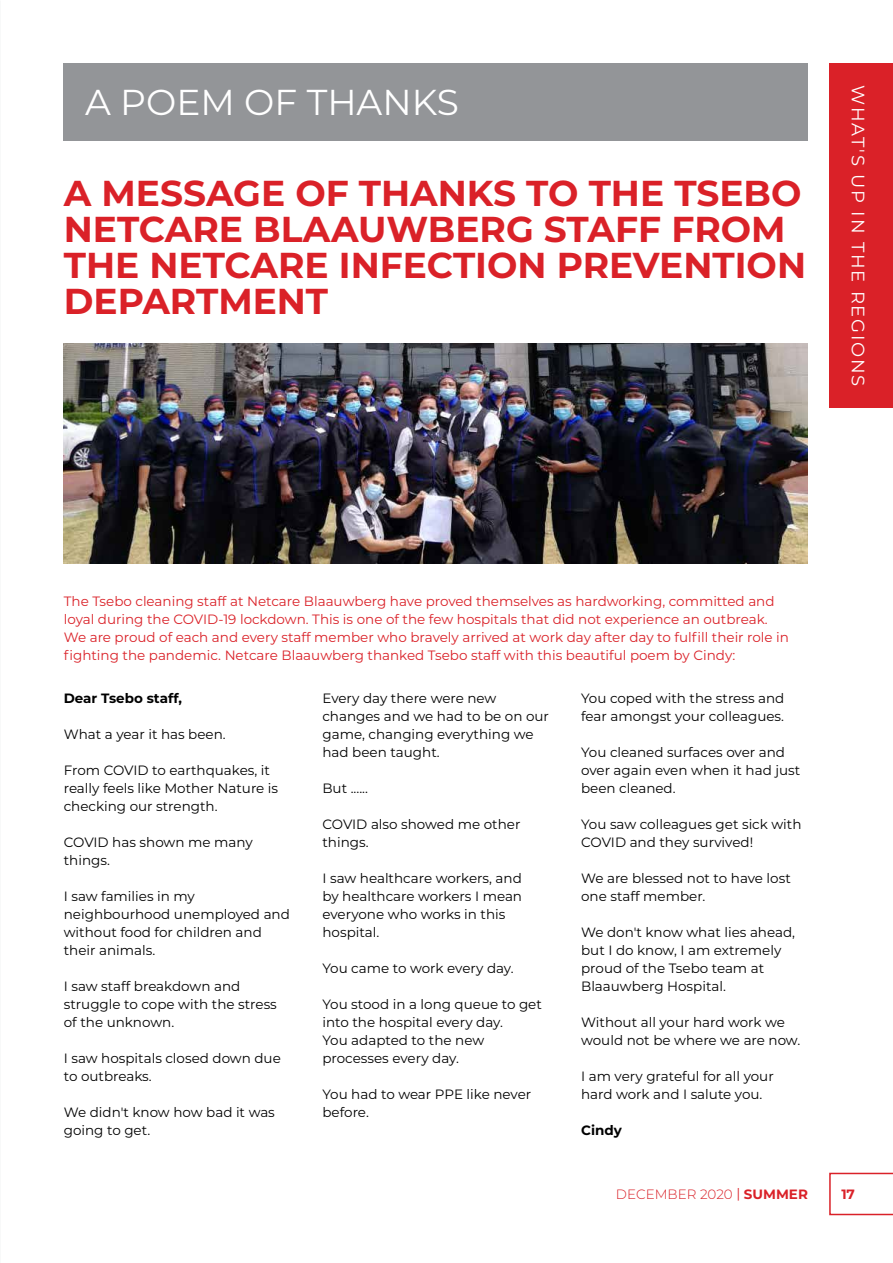
<style>
.page{position:relative;width:893px;height:1263px;background:#fff}
.page>*{position:absolute;margin:0;border:0;box-sizing:border-box;transform-origin:0 0}
.t1{font:700 36px/36px "Montserrat";color:#da2128}
.t2{font:36px "Montserrat";color:#fff}
.t3{font:18px "Montserrat";letter-spacing:.1em;color:#fff}
.t4{font:13.5px/18px "Montserrat";color:#000}
.t5{font:13.5px/18px "Montserrat";color:#da2128}
.t6{font:700 13.5px "Montserrat";color:#000}
.t7{font:300 13.5px "Montserrat";color:#da2128}
.t8{font:700 13.5px "Montserrat";color:#da2128}
.s1{font-weight:400}
.s2{font-weight:700}
</style>
<div class="page">
<svg style="left:829px;top:1173px;width:64px;height:42px"></svg>
<div style="left:829px;top:64px;width:64px;height:344px;background:#da2128"></div>
<div style="left:64px;top:64px;width:744px;height:77px;background:#939598"></div>
<img style="left:64px;top:344px;width:744px;height:219px">
<h1 class="t2" style="left:85px;top:78px;width:375px">A POEM OF THANKS</h1>
<h1 class="t1" style="left:64px;top:173px;width:744px">A MESSAGE OF THANKS TO THE TSEBO<br>NETCARE BLAAUWBERG STAFF FROM<br>THE NETCARE INFECTION PREVENTION<br>DEPARTMENT</h1>
<h2 class="t3" style="left:871px;top:85px;width:303px;rotate:90deg">WHAT'S UP IN THE REGIONS</h2>
<p class="t5" style="left:64px;top:592px;width:727px">The Tsebo cleaning staff at Netcare Blaauwberg have proved themselves as hardworking, committed and loyal during the COVID-19 lockdown. This is one of the few hospitals that did not experience an outbreak.<br>We are proud of each and every staff member who bravely arrived at work day after day to fulfill their role in fighting the pandemic. Netcare Blaauwberg thanked Tsebo staff with this beautiful poem by Cindy:</p>
<p class="t6" style="left:64px;top:689px;width:120px">Dear Tsebo staff,</p>
<p class="t4" style="left:64px;top:725px;width:163px">What a year it has been.</p>
<p class="t4" style="left:64px;top:761px;width:216px">From COVID to earthquakes, it really feels like Mother Nature is checking our strength.</p>
<p class="t4" style="left:64px;top:833px;width:190px">COVID has shown me many things.</p>
<p class="t4" style="left:64px;top:887px;width:228px">I saw families in my neighbourhood unemployed and without food for children and their animals.</p>
<p class="t4" style="left:64px;top:977px;width:215px">I saw staff breakdown and struggle to cope with the stress of the unknown.</p>
<p class="t4" style="left:64px;top:1049px;width:219px">I saw hospitals closed down due to outbreaks.</p>
<p class="t4" style="left:64px;top:1103px;width:213px">We didn't know how bad it was going to get.</p>
<p class="t4" style="left:581px;top:689px;width:205px">You coped with the stress and fear amongst your colleagues.</p>
<p class="t4" style="left:581px;top:743px;width:221px">You cleaned surfaces over and over again even when it had just been cleaned.</p>
<p class="t4" style="left:581px;top:815px;width:222px">You saw colleagues get sick with<br>COVID and they survived!</p>
<p class="t4" style="left:581px;top:869px;width:211px">We are blessed not to have lost one staff member.</p>
<p class="t4" style="left:581px;top:923px;width:215px">We don't know what lies ahead, but I do know, I am extremely proud of the Tsebo team at<br>Blaauwberg Hospital.</p>
<p class="t4" style="left:581px;top:1013px;width:221px">Without all your hard work we would not be where we are now.</p>
<p class="t4" style="left:581px;top:1067px;width:194px">I am very grateful for all your hard work and I salute you.</p>
<p class="t6" style="left:581px;top:1121px;width:42px">Cindy</p>
<p class="t4" style="left:322px;top:689px;width:228px">Every day there were new changes and we had to be on our game, changing everything we had been taught.</p>
<p class="t4" style="left:322px;top:779px;width:47px">But ......</p>
<p class="t4" style="left:322px;top:815px;width:199px">COVID also showed me other things.</p>
<p class="t4" style="left:322px;top:869px;width:201px">I saw healthcare workers, and by healthcare workers I mean everyone who works in this hospital.</p>
<p class="t4" style="left:322px;top:959px;width:193px">You came to work every day.</p>
<p class="t4" style="left:322px;top:995px;width:221px">You stood in a long queue to get into the hospital every day.<br>You adapted to the new processes every day.</p>
<p class="t4" style="left:322px;top:1085px;width:210px">You had to wear PPE like never before.</p>
<p class="t7" style="left:616px;top:1185px;width:194px">DECEMBER 2020 <span class="s1">|</span> <span class="s2">SUMMER</span></p>
<p class="t8" style="left:841px;top:1184px;width:15px">17</p>
</div>
